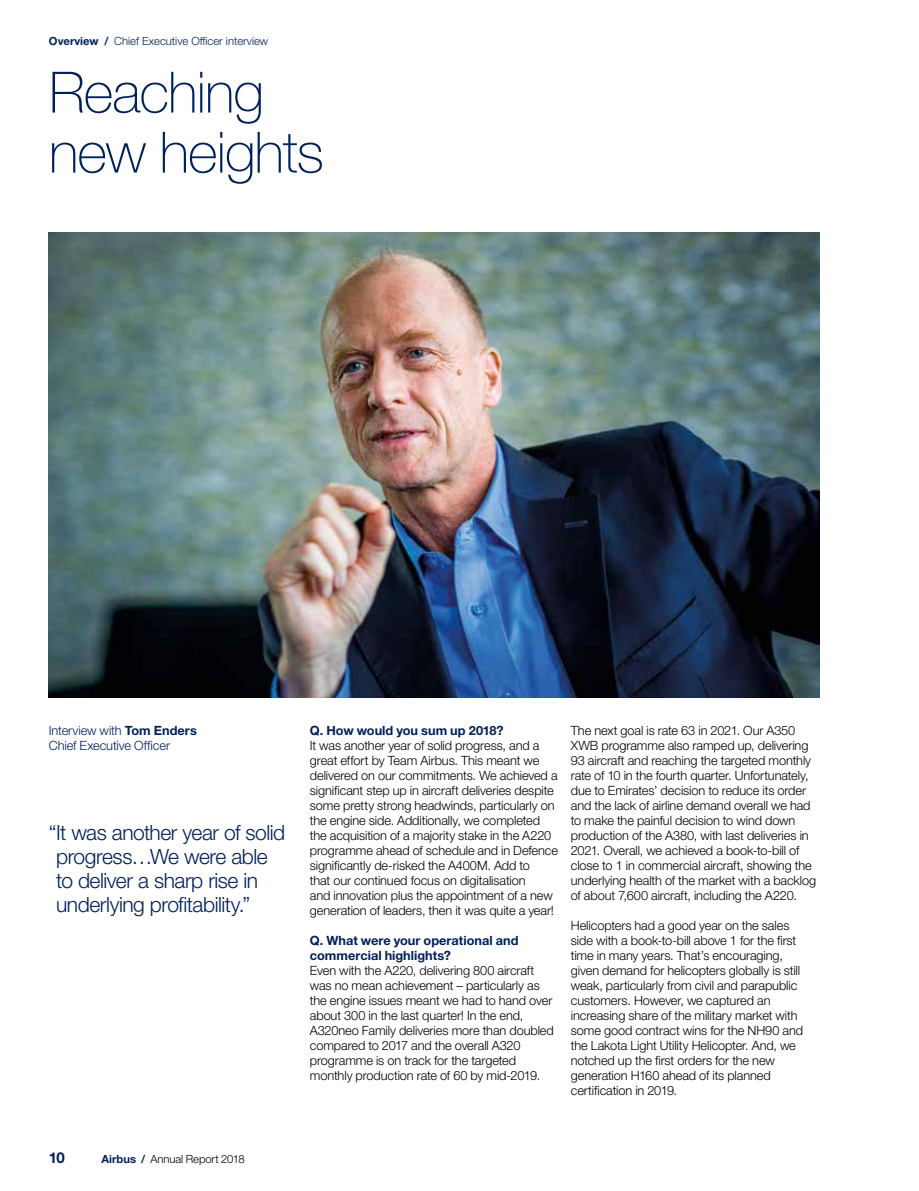
<style>
.page{position:relative;width:919px;height:1191px;background:#fff}
.page>*{position:absolute;margin:0;border:0;box-sizing:border-box;transform-origin:0 0}
.t1{font:100 57px/60px "Helvetica Neue LT Std";letter-spacing:-.02em;color:#00205c}
.t2{font:300 21px/24px "Helvetica Neue LT Std";letter-spacing:-.02em;color:#00205c}
.t3{font:700 15px "Helvetica Neue LT Std";color:#00205c}
.t4{font:300 12.75px/15px "Helvetica Neue LT Std";letter-spacing:-.005em;color:#000}
.t5{font:700 12.75px/15px "Helvetica Neue LT Std";color:#00205c}
.t6{font:300 12.75px/15px "Helvetica Neue LT Std";letter-spacing:-.005em;color:#00205c}
.t7{font:300 11.25px "Helvetica Neue LT Std";color:#00205c}
.t8{font:300 11.25px "Helvetica Neue LT Std";letter-spacing:-.01em;color:#000}
.s1{font-weight:700}
.s2{font-weight:700;color:#00205c}
</style>
<div class="page">
<img style="left:49px;top:232px;width:770px;height:466px">
<p class="t7" style="left:49px;top:34px;width:221px"><span class="s1">Overview /</span> Chief Executive Officer interview</p>
<h1 class="t1" style="left:49px;top:62px;width:276px">Reaching new heights</h1>
<p class="t6" style="left:49px;top:722px;width:149px">Interview with <span class="s1">Tom Enders<br></span>Chief Executive Officer</p>
<h2 class="t2" style="left:56px;top:820px;width:230px;text-indent:-7px">“It was another year of solid progress…We were able to deliver a sharp rise in underlying profitability.”</h2>
<p class="t3" style="left:49px;top:1148px;width:17px">10</p>
<p class="t8" style="left:101px;top:1152px;width:145px"><span class="s2">Airbus /</span> Annual Report 2018</p>
<p class="t5" style="left:310px;top:723px;width:195px">Q. How would you sum up 2018?</p>
<p class="t4" style="left:310px;top:738px;width:250px">It was another year of solid progress, and a great effort by Team Airbus. This meant we delivered on our commitments. We achieved a significant step up in aircraft deliveries despite some pretty strong headwinds, particularly on the engine side. Additionally, we completed the acquisition of a majority stake in the A220 programme ahead of schedule and in Defence significantly de-risked the A400M. Add to<br>that our continued focus on digitalisation<br>and innovation plus the appointment of a new generation of leaders, then it was quite a year!</p>
<p class="t5" style="left:310px;top:932px;width:210px">Q. What were your operational and commercial highlights?</p>
<p class="t4" style="left:310px;top:962px;width:245px">Even with the A220, delivering 800 aircraft was no mean achievement – particularly as the engine issues meant we had to hand over about 300 in the last quarter! In the end, A320neo Family deliveries more than doubled compared to 2017 and the overall A320 programme is on track for the targeted monthly production rate of 60 by mid-2019.</p>
<p class="t4" style="left:570px;top:723px;width:247px">The next goal is rate 63 in 2021. Our A350<br>XWB programme also ramped up, delivering 93 aircraft and reaching the targeted monthly rate of 10 in the fourth quarter. Unfortunately, due to Emirates’ decision to reduce its order and the lack of airline demand overall we had to make the painful decision to wind down production of the A380, with last deliveries in 2021. Overall, we achieved a book-to-bill of close to 1 in commercial aircraft, showing the underlying health of the market with a backlog of about 7,600 aircraft, including the A220.</p>
<p class="t4" style="left:570px;top:918px;width:234px">Helicopters had a good year on the sales side with a book-to-bill above 1 for the first time in many years. That’s encouraging, given demand for helicopters globally is still weak, particularly from civil and parapublic customers. However, we captured an increasing share of the military market with some good contract wins for the NH90 and the Lakota Light Utility Helicopter. And, we notched up the first orders for the new generation H160 ahead of its planned certification in 2019.</p>
</div>
